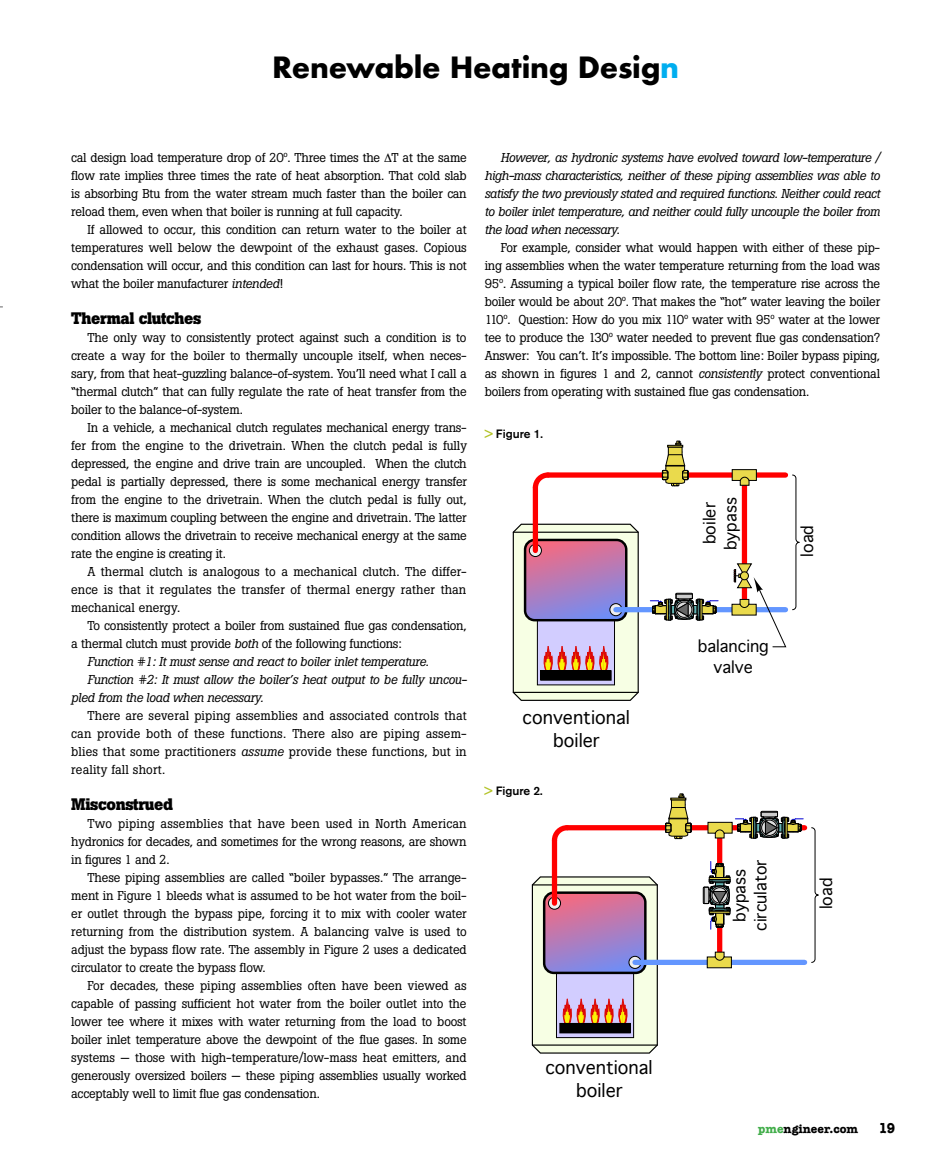
<style>
.page{position:relative;width:945px;height:1161px;background:#fff}
.page>*{position:absolute;margin:0;border:0;box-sizing:border-box;transform-origin:0 0}
.t1{font:700 28.5px "Futura";letter-spacing:-.01em;color:#000}
.t2{font:17.55px/22.8px "Geneva";color:#000;text-align:center}
.t3{font:700 16.5px "Boton";letter-spacing:-.02em;color:#000}
.t4{font:15.75px/21px "Geneva";color:#000;text-align:center}
.t5{font:700 15px "American Typewriter";color:#000;scale:.85 1}
.t6{font:12.75px/18px "Boton";letter-spacing:-.02em;color:#000;text-align:justify}
.t7{font:italic 12.75px/18px "Boton";letter-spacing:-.02em;color:#000;text-align:justify}
.t8{font:500 12px "Akzidenz Grotesk BE";color:#000}
.t9{font:700 12px "American Typewriter";color:#000}
.s1{color:#00aeef}
.s2{font-style:italic}
.s3{color:#b2c225}
.s4{color:#41ad49}
</style>
<div class="page">
<svg style="left:531px;top:875px;width:127px;height:179px;background:#c4aebe"></svg>
<div style="left:543px;top:891px;width:104px;height:83px;border:2px solid #000;border-radius:10px"></div>
<svg style="left:629px;top:956px;width:12px;height:12px"></svg>
<div style="left:629px;top:956px;width:12px;height:13px;border:1px solid #000;border-radius:50%"></div>
<svg style="left:548px;top:897px;width:13px;height:12px"></svg>
<div style="left:548px;top:897px;width:13px;height:12px;border:1px solid #000;border-radius:50%"></div>
<hr style="left:532px;top:884px;width:125px;height:2px;background:#000">
<hr style="left:532px;top:1045px;width:125px;height:1px;background:#000">
<div style="left:635px;top:960px;width:170px;height:5px;background:#6396ff"></div>
<svg style="left:551px;top:825px;width:21px;height:21px"></svg>
<div style="left:552px;top:840px;width:5px;height:63px;background:#f00"></div>
<div style="left:567px;top:825px;width:238px;height:5px;background:#f00"></div>
<div style="left:717px;top:828px;width:5px;height:124px;background:#f00"></div>
<svg style="left:703px;top:861px;width:28px;height:68px"></svg>
<svg style="left:707px;top:952px;width:25px;height:16px"></svg>
<svg style="left:665px;top:794px;width:27px;height:45px"></svg>
<svg style="left:811px;top:827px;width:8px;height:136px"></svg>
<svg style="left:707px;top:811px;width:96px;height:28px"></svg>
<svg style="left:512px;top:523px;width:127px;height:178px;background:#c4aebe"></svg>
<div style="left:524px;top:539px;width:103px;height:82px;border:2px solid #000;border-radius:10px"></div>
<svg style="left:610px;top:604px;width:12px;height:12px"></svg>
<div style="left:610px;top:603px;width:12px;height:13px;border:1px solid #000;border-radius:50%"></div>
<svg style="left:529px;top:544px;width:12px;height:13px"></svg>
<div style="left:529px;top:544px;width:13px;height:13px;border:1px solid #000;border-radius:50%"></div>
<hr style="left:513px;top:532px;width:125px;height:1px;background:#000">
<hr style="left:513px;top:692px;width:125px;height:1px;background:#000">
<div style="left:616px;top:607px;width:170px;height:5px;background:#6396ff"></div>
<svg style="left:532px;top:472px;width:16px;height:21px"></svg>
<div style="left:533px;top:488px;width:5px;height:62px;background:#f00"></div>
<div style="left:548px;top:472px;width:238px;height:6px;background:#f00"></div>
<svg style="left:650px;top:593px;width:68px;height:28px"></svg>
<svg style="left:662px;top:441px;width:27px;height:45px"></svg>
<svg style="left:731px;top:469px;width:69px;height:178px"></svg>
<h1 class="t1" style="left:272px;top:46px;width:408px">Renewable Heating Desig<span class="s1">n</span></h1>
<p class="t6" style="left:71px;top:149px;width:397px">cal design load temperature drop of 20º. Three times the ∆T at the same flow rate implies three times the rate of heat absorption. That cold slab is absorbing Btu from the water stream much faster than the boiler can reload them, even when that boiler is running at full capacity.</p>
<p class="t6" style="left:71px;top:221px;width:397px;text-indent:16px">If allowed to occur, this condition can return water to the boiler at temperatures well below the dewpoint of the exhaust gases. Copious condensation will occur, and this condition can last for hours. This is not what the boiler manufacturer <span class="s2">intended</span>!</p>
<p class="t3" style="left:71px;top:308px;width:132px">Thermal clutches</p>
<p class="t6" style="left:71px;top:329px;width:397px;text-indent:16px">The only way to consistently protect against such a condition is to create a way for the boiler to thermally uncouple itself, when neces&shy;sary, from that heat-guzzling balance-of-system. You’ll need what I call a “thermal clutch” that can fully regulate the rate of heat transfer from the boiler to the balance-of-system.</p>
<p class="t6" style="left:71px;top:419px;width:397px;text-indent:16px">In a vehicle, a mechanical clutch regulates mechanical energy trans&shy;fer from the engine to the drivetrain. When the clutch pedal is fully depressed, the engine and drive train are uncoupled. When the clutch pedal is partially depressed, there is some mechanical energy transfer from the engine to the drivetrain. When the clutch pedal is fully out, there is maximum coupling between the engine and drivetrain. The latter condition allows the drivetrain to receive mechanical energy at the same rate the engine is creating it.</p>
<p class="t6" style="left:71px;top:563px;width:397px;text-indent:16px">A thermal clutch is analogous to a mechanical clutch. The differ&shy;ence is that it regulates the transfer of thermal energy rather than mechanical energy.</p>
<p class="t6" style="left:87px;top:617px;width:381px">To consistently protect a boiler from sustained flue gas condensation,</p>
<p class="t6" style="left:71px;top:635px;width:332px">a thermal clutch must provide <span class="s2">both</span> of the following functions:</p>
<p class="t7" style="left:87px;top:653px;width:343px">Function #1: It must sense and react to boiler inlet temperature.</p>
<p class="t7" style="left:87px;top:671px;width:381px">Function #2: It must allow the boiler’s heat output to be fully uncou-</p>
<p class="t7" style="left:71px;top:689px;width:194px">pled from the load when necessary.</p>
<p class="t6" style="left:71px;top:707px;width:397px;text-indent:16px">There are several piping assemblies and associated controls that can provide both of these functions. There also are piping assem&shy;blies that some practitioners <span class="s2">assume</span> provide these functions, but in reality fall short.</p>
<p class="t3" style="left:71px;top:794px;width:103px">Misconstrued</p>
<p class="t6" style="left:71px;top:815px;width:397px;text-indent:16px">Two piping assemblies that have been used in North American hydronics for decades, and sometimes for the wrong reasons, are shown in figures 1 and 2.</p>
<p class="t6" style="left:71px;top:869px;width:397px;text-indent:16px">These piping assemblies are called “boiler bypasses.” The arrange&shy;ment in Figure 1 bleeds what is assumed to be hot water from the boil&shy;er outlet through the bypass pipe, forcing it to mix with cooler water returning from the distribution system. A balancing valve is used to adjust the bypass flow rate. The assembly in Figure 2 uses a dedicated circulator to create the bypass flow.</p>
<p class="t6" style="left:71px;top:977px;width:397px;text-indent:16px">For decades, these piping assemblies often have been viewed as capable of passing sufficient hot water from the boiler outlet into the lower tee where it mixes with water returning from the load to boost boiler inlet temperature above the dewpoint of the flue gases. In some systems — those with high-temperature/low-mass heat emitters, and generously oversized boilers — these piping assemblies usually worked acceptably well to limit flue gas condensation.</p>
<p class="t7" style="left:485px;top:149px;width:397px;text-indent:16px">However, as hydronic systems have evolved toward low-temperature / high-mass characteristics, neither of these piping assemblies was able to satisfy the two previously stated and required functions. Neither could react to boiler inlet temperature, and neither could fully uncouple the boiler from the load when necessary.</p>
<p class="t6" style="left:485px;top:239px;width:397px;text-indent:16px">For example, consider what would happen with either of these pip&shy;ing assemblies when the water temperature returning from the load was 95º. Assuming a typical boiler flow rate, the temperature rise across the boiler would be about 20º. That makes the “hot” water leaving the boiler 110º. Question: How do you mix 110º water with 95º water at the lower tee to produce the 130º water needed to prevent flue gas condensation?<br>Answer: You can’t. It’s impossible. The bottom line: Boiler bypass piping, as shown in figures 1 and 2, cannot <span class="s2">consistently</span> protect conventional boilers from operating with sustained flue gas condensation.</p>
<p class="t8" style="left:485px;top:426px;width:60px"><span class="s3">&gt;</span> Figure 1.</p>
<h2 class="t2" style="left:523px;top:707px;width:109px">conventional boiler</h2>
<p class="t8" style="left:484px;top:784px;width:60px"><span class="s3">&gt;</span> Figure 2.</p>
<p class="t4" style="left:700px;top:550px;width:54px;rotate:-90deg">boiler bypass</p>
<p class="t4" style="left:797px;top:557px;width:33px;rotate:-90deg">load</p>
<p class="t4" style="left:698px;top:636px;width:73px">balancing valve</p>
<p class="t4" style="left:730px;top:931px;width:73px;rotate:-90deg">bypass circulator</p>
<p class="t4" style="left:816px;top:909px;width:33px;rotate:-90deg">load</p>
<h2 class="t2" style="left:545px;top:1057px;width:109px">conventional boiler</h2>
<p class="t9" style="left:758px;top:1122px;width:101px"><span class="s4">pme</span>ngineer.com</p>
<p class="t5" style="left:879px;top:1119px;width:20px">19</p>
</div>
